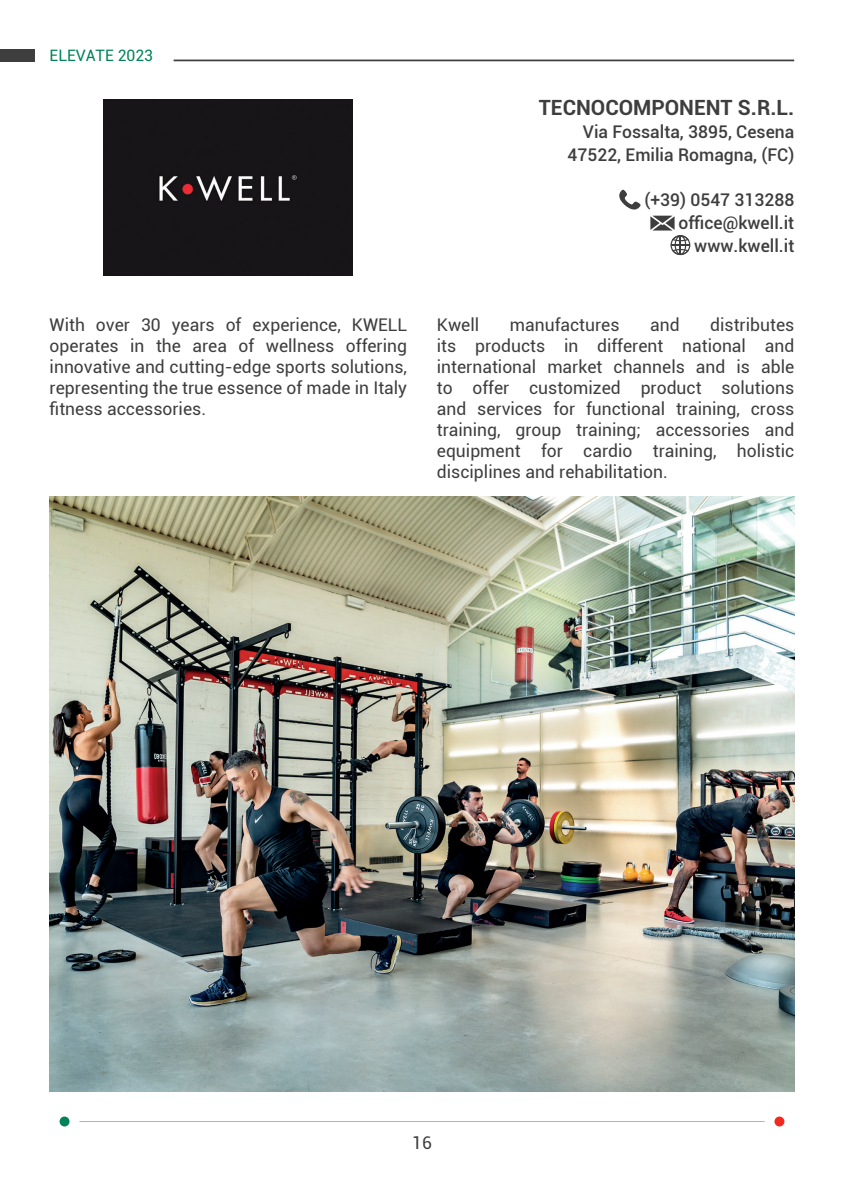
<style>
.page{position:relative;width:844px;height:1191px;background:#fff}
.page>*{position:absolute;margin:0;border:0;box-sizing:border-box;transform-origin:0 0}
.t1{font:700 21px "Roboto";color:#3e3e3f}
.t2{font:17.5px/21px "Roboto";color:#3e3e3f;text-align:justify}
.t3{font:500 17.5px/22.8px "Roboto";color:#3e3e3f;text-align:right}
.t4{font:15.75px "Roboto";color:#008355}
</style>
<div class="page">
<hr style="left:173px;top:60px;width:621px;height:1px;background:#3e3e3f">
<div style="left:0;top:50px;width:35px;height:12px;background:#3e3e3f"></div>
<div style="left:60px;top:1116px;width:9px;height:10px;background:#008355;border-radius:50%"></div>
<div style="left:774px;top:1116px;width:10px;height:10px;background:#ee2a23;border-radius:50%"></div>
<hr style="left:79px;top:1121px;width:685px;height:1px;background:#b2b3b7">
<div style="left:104px;top:99px;width:249px;height:176px;background:#171517"></div>
<img style="left:50px;top:496px;width:744px;height:595px">
<svg style="left:619px;top:189px;width:21px;height:21px"></svg>
<svg style="left:650px;top:216px;width:40px;height:39px"></svg>
<p class="t4" style="left:50px;top:45px;width:105px">ELEVATE 2023</p>
<p class="t1" style="left:538px;top:93px;width:257px">TECNOCOMPONENT S.R.L.</p>
<p class="t3" style="left:567px;top:119px;width:228px">Via Fossalta, 3895, Cesena<br>47522, Emilia Romagna, (FC)</p>
<p class="t3" style="left:644px;top:188px;width:151px">(+39) 0547 313288 office@kwell.it www.kwell.it</p>
<p class="t2" style="left:50px;top:313px;width:359px">With over 30 years of experience, KWELL operates in the area of wellness offering innovative and cutting-edge sports solutions, representing the true essence of made in Italy fitness accessories.</p>
<p class="t2" style="left:437px;top:313px;width:44px">Kwell</p>
<p class="t2" style="left:509px;top:313px;width:111px">manufactures</p>
<p class="t2" style="left:650px;top:313px;width:31px">and</p>
<p class="t2" style="left:437px;top:313px;width:359px;text-indent:273px">distributes its products in different national and international market channels and is able to offer customized product solutions and services for functional training, cross training, group training; accessories and equipment for cardio training, holistic disciplines and rehabilitation.</p>
<p class="t2" style="left:412px;top:1131px;width:21px">16</p>
</div>
